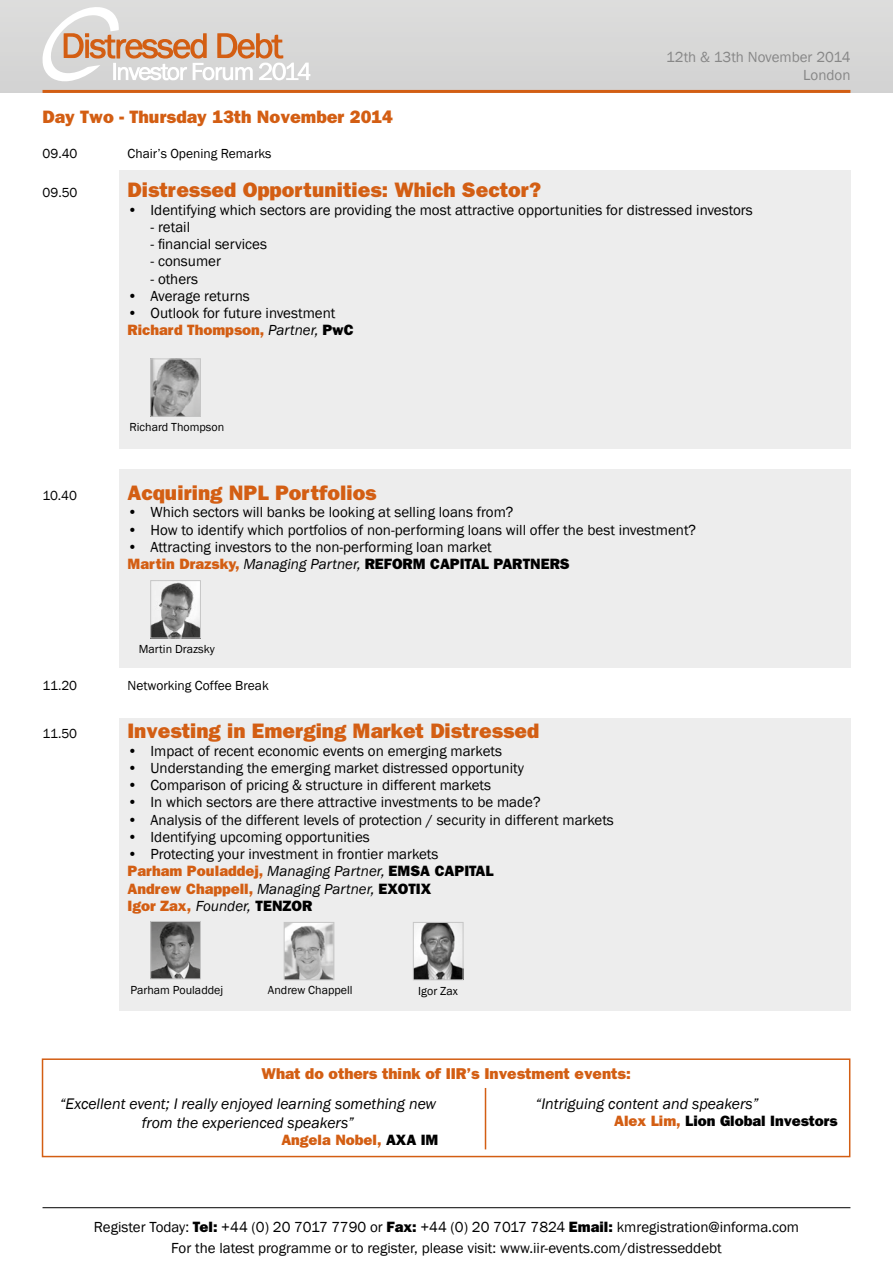
<style>
.page{position:relative;width:893px;height:1263px;background:#fff}
.page>*{position:absolute;margin:0;border:0;box-sizing:border-box;transform-origin:0 0}
.t1{font:800 21px "Franklin Gothic";color:#d35e13}
.t2{font:800 18px "Franklin Gothic";color:#d35e13}
.t3{font:italic 15.75px/18.9px "Franklin Gothic";color:#000;text-align:center}
.t4{font:800 15.75px "Franklin Gothic";color:#d35e13}
.t5{font:15px/17.2px "Franklin Gothic";color:#000}
.t6{font:15px/18px "Franklin Gothic";color:#878787;text-align:right}
.t7{font:800 15px "Franklin Gothic";color:#000}
.t8{font:800 15px "Franklin Gothic";color:#d35e13}
.t9{font:13.5px "Franklin Gothic";color:#000}
.t10{font:12px "Franklin Gothic";color:#000}
.s1{font-weight:800;color:#d35e13}
.s2{font-style:italic}
.s3{font-weight:800}
.s4{color:#000}
.s5{color:#d35e13}
</style>
<div class="page">
<div style="left:0;top:0;width:893px;height:986px;background:#d8d8d7"></div>
<div style="left:0;top:94px;width:893px;height:943px;background:#fff"></div>
<div style="left:119px;top:170px;width:731px;height:279px;background:#ededed"></div>
<div style="left:119px;top:469px;width:731px;height:199px;background:#ededed"></div>
<div style="left:119px;top:719px;width:731px;height:292px;background:#ededed"></div>
<img style="left:152px;top:361px;width:47px;height:53px">
<div style="left:150px;top:359px;width:51px;height:57px;border:1px solid #c6c6c6"></div>
<img style="left:152px;top:582px;width:47px;height:54px">
<div style="left:150px;top:580px;width:51px;height:58px;border:1px solid #c6c6c6"></div>
<img style="left:152px;top:923px;width:47px;height:54px">
<div style="left:150px;top:921px;width:51px;height:58px;border:1px solid #c6c6c6"></div>
<img style="left:286px;top:924px;width:46px;height:54px">
<div style="left:284px;top:922px;width:50px;height:58px;border:1px solid #c6c6c6"></div>
<img style="left:415px;top:924px;width:46px;height:54px">
<div style="left:413px;top:922px;width:50px;height:58px;border:1px solid #c6c6c6"></div>
<hr style="left:43px;top:1207px;width:807px;height:1px;background:#000">
<hr style="left:43px;top:90px;width:807px;height:3px;background:#d35e13">
<div style="left:42px;top:1058px;width:808px;height:99px;border:2px solid #d35e13"></div>
<hr style="left:485px;top:1088px;width:1px;height:61px;background:#d35e13">
<svg style="left:42px;top:7px;width:268px;height:74px"></svg>
<p class="t6" style="left:666px;top:48px;width:186px">12th &amp; 13th November 2014<br>London</p>
<p class="t2" style="left:43px;top:106px;width:352px">Day Two - Thursday 13th November 2014</p>
<p class="t9" style="left:43px;top:145px;width:37px">09.40</p>
<p class="t9" style="left:128px;top:145px;width:145px">Chair’s Opening Remarks</p>
<p class="t9" style="left:43px;top:184px;width:37px">09.50</p>
<h1 class="t1" style="left:128px;top:178px;width:415px">Distressed Opportunities: Which Sector?</h1>
<p class="t5" style="left:128px;top:201px;width:627px">• Identifying which sectors are providing the most attractive opportunities for distressed investors</p>
<p class="t5" style="left:151px;top:218px;width:41px">- retail</p>
<p class="t5" style="left:151px;top:236px;width:118px">- financial services</p>
<p class="t5" style="left:151px;top:253px;width:72px">- consumer</p>
<p class="t5" style="left:151px;top:270px;width:49px">- others</p>
<p class="t5" style="left:128px;top:287px;width:124px">• Average returns</p>
<p class="t5" style="left:128px;top:305px;width:228px">• Outlook for future investment<br><span class="s1">Richard Thompson,</span> <span class="s2">Partner,</span> <span class="s3">PwC</span></p>
<p class="t10" style="left:129px;top:420px;width:96px">Richard Thompson</p>
<p class="t9" style="left:43px;top:487px;width:36px">10.40</p>
<h1 class="t1" style="left:128px;top:480px;width:251px">Acquiring NPL Portfolios</h1>
<p class="t5" style="left:128px;top:504px;width:387px">• Which sectors will banks be looking at selling loans from?</p>
<p class="t5" style="left:128px;top:521px;width:570px">• How to identify which portfolios of non-performing loans will offer the best investment?</p>
<p class="t5" style="left:128px;top:538px;width:444px">• Attracting investors to the non-performing loan market<br><span class="s1">Martin Drazsky,</span> <span class="s2">Managing Partner,</span> <span class="s3">REFORM CAPITAL PARTNERS</span></p>
<p class="t10" style="left:139px;top:642px;width:78px">Martin Drazsky</p>
<p class="t9" style="left:43px;top:677px;width:36px">11.20</p>
<p class="t9" style="left:128px;top:677px;width:143px">Networking Coffee Break</p>
<p class="t9" style="left:43px;top:725px;width:36px">11.50</p>
<h1 class="t1" style="left:128px;top:719px;width:413px">Investing in Emerging Market Distressed</h1>
<p class="t5" style="left:128px;top:742px;width:376px">• Impact of recent economic events on emerging markets</p>
<p class="t5" style="left:128px;top:759px;width:398px">• Understanding the emerging market distressed opportunity</p>
<p class="t5" style="left:128px;top:777px;width:365px">• Comparison of pricing &amp; structure in different markets</p>
<p class="t5" style="left:128px;top:794px;width:415px">• In which sectors are there attractive investments to be made?</p>
<p class="t5" style="left:128px;top:811px;width:488px">• Analysis of the different levels of protection / security in different markets</p>
<p class="t5" style="left:128px;top:828px;width:244px">• Identifying upcoming opportunities</p>
<p class="t5" style="left:128px;top:846px;width:368px">• Protecting your investment in frontier markets <span class="s1">Parham Pouladdej,</span> <span class="s2">Managing Partner,</span> <span class="s3">EMSA CAPITAL </span><span class="s1">Andrew Chappell,</span> <span class="s2">Managing Partner,</span> <span class="s3">EXOTIX<br></span><span class="s1">Igor Zax,</span> <span class="s2">Founder,</span> <span class="s3">TENZOR</span></p>
<p class="t10" style="left:130px;top:982px;width:94px">Parham Pouladdej</p>
<p class="t10" style="left:268px;top:982px;width:86px">Andrew Chappell</p>
<p class="t10" style="left:418px;top:983px;width:41px">Igor Zax</p>
<p class="t4" style="left:261px;top:1064px;width:371px">What do others think of IIR’s Investment events:</p>
<p class="t3" style="left:60px;top:1095px;width:378px">“Excellent event; I really enjoyed learning something new from the experienced speakers”</p>
<p class="t8" style="left:281px;top:1131px;width:159px">Angela Nobel, <span class="s4">AXA IM</span></p>
<p class="t3" style="left:535px;top:1095px;width:225px">“Intriguing content and speakers”</p>
<p class="t7" style="left:614px;top:1112px;width:225px"><span class="s5">Alex Lim,</span> Lion Global Investors</p>
<p class="t5" style="left:94px;top:1216px;width:706px;line-height:21px;text-align:center">Register Today: <span class="s3">Tel:</span> +44 (0) 20 7017 7790 or <span class="s3">Fax:</span> +44 (0) 20 7017 7824 <span class="s3">Email:</span> kmregistration@informa.com<br>For the latest programme or to register, please visit: www.iir-events.com/distresseddebt</p>
</div>
